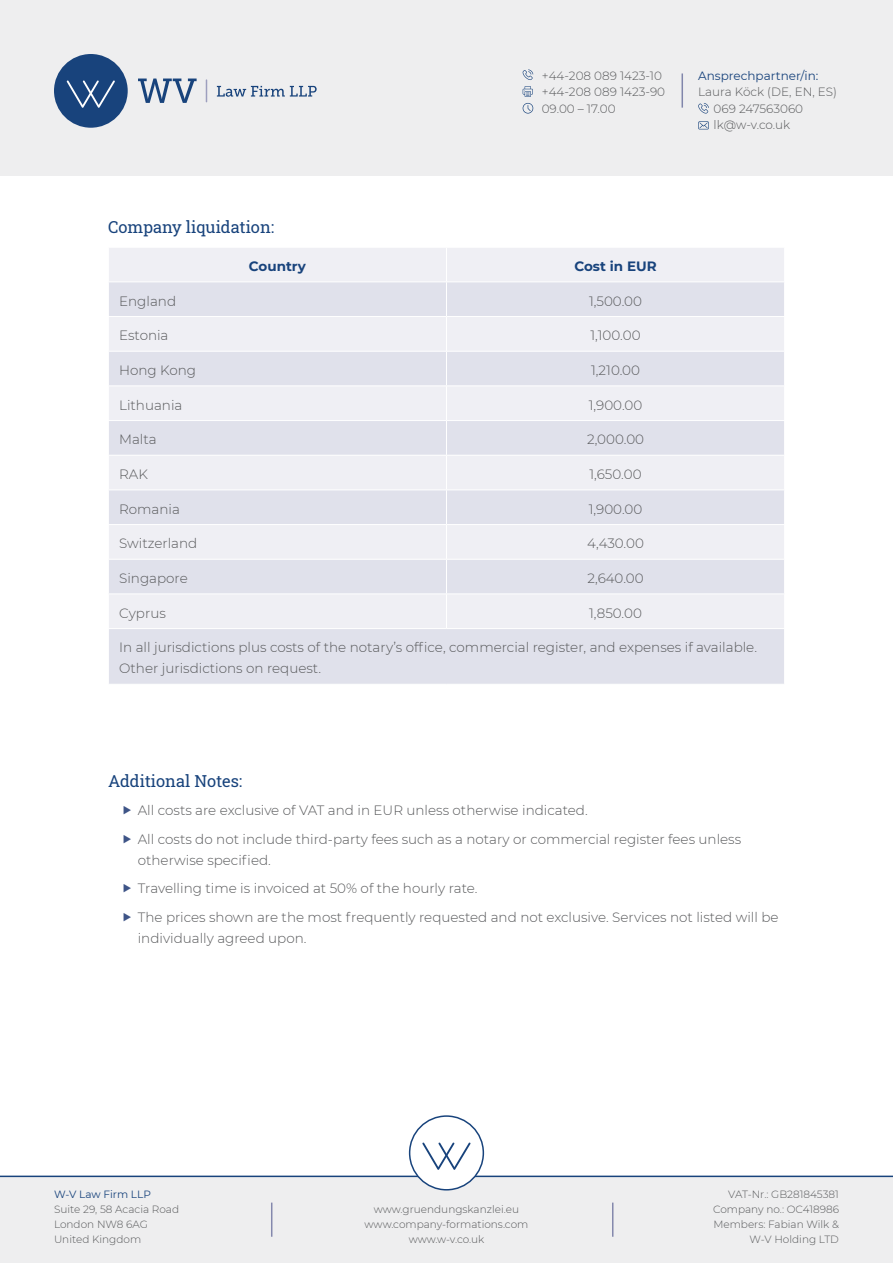
<style>
.page{position:relative;width:893px;height:1263px;background:#fff}
.page>*{position:absolute;margin:0;border:0;box-sizing:border-box;transform-origin:0 0}
.Headline{font:16.5px "Roboto Slab";color:#18437c}
.t1{font:300 13.5px/21px "Montserrat";color:#57585a}
.t2{font:700 13.5px "Montserrat";color:#18437c}
.t3{font:300 12px/16.5px "Montserrat";color:#57585a}
.t4{font:12px "Montserrat";color:#18437c}
.t5{font:300 10.5px/15px "Montserrat";color:#57585a}
.t6{font:10.5px "Montserrat";color:#18437c}
</style>
<div class="page">
<div style="left:109px;top:248px;width:675px;height:33px;background:#efeff4"></div>
<svg style="left:109px;top:282px;width:675px;height:402px;fill:#e0e1eb"></svg>
<hr style="left:108px;top:316px;width:338px;height:1px;background:#fff">
<hr style="left:446px;top:316px;width:339px;height:1px;background:#fff">
<hr style="left:108px;top:351px;width:338px;height:1px;background:#fff">
<hr style="left:446px;top:351px;width:339px;height:1px;background:#fff">
<hr style="left:108px;top:385px;width:338px;height:1px;background:#fff">
<hr style="left:446px;top:385px;width:339px;height:1px;background:#fff">
<hr style="left:108px;top:420px;width:338px;height:1px;background:#fff">
<hr style="left:446px;top:420px;width:339px;height:1px;background:#fff">
<hr style="left:108px;top:455px;width:338px;height:1px;background:#fff">
<hr style="left:446px;top:455px;width:339px;height:1px;background:#fff">
<hr style="left:108px;top:489px;width:338px;height:1px;background:#fff">
<hr style="left:446px;top:489px;width:339px;height:1px;background:#fff">
<hr style="left:108px;top:524px;width:338px;height:1px;background:#fff">
<hr style="left:446px;top:524px;width:339px;height:1px;background:#fff">
<hr style="left:108px;top:559px;width:338px;height:1px;background:#fff">
<hr style="left:446px;top:559px;width:339px;height:1px;background:#fff">
<hr style="left:108px;top:593px;width:338px;height:1px;background:#fff">
<hr style="left:446px;top:593px;width:339px;height:1px;background:#fff">
<hr style="left:108px;top:628px;width:338px;height:1px;background:#fff">
<hr style="left:446px;top:628px;width:339px;height:1px;background:#fff">
<hr style="left:446px;top:248px;width:1px;height:33px;background:#fff">
<hr style="left:446px;top:282px;width:1px;height:34px;background:#fff">
<hr style="left:446px;top:317px;width:1px;height:34px;background:#fff">
<hr style="left:446px;top:352px;width:1px;height:33px;background:#fff">
<hr style="left:446px;top:386px;width:1px;height:34px;background:#fff">
<hr style="left:446px;top:421px;width:1px;height:34px;background:#fff">
<hr style="left:446px;top:456px;width:1px;height:33px;background:#fff">
<hr style="left:446px;top:490px;width:1px;height:34px;background:#fff">
<hr style="left:446px;top:525px;width:1px;height:34px;background:#fff">
<hr style="left:446px;top:560px;width:1px;height:33px;background:#fff">
<hr style="left:446px;top:594px;width:1px;height:34px;background:#fff">
<div style="left:0;top:1176px;width:893px;height:87px;background:#eeeeef"></div>
<div style="left:0;top:0;width:893px;height:176px;background:#eeeeef"></div>
<div style="left:54px;top:54px;width:74px;height:74px;background:#18437c;border-radius:50%"></div>
<svg style="left:67px;top:80px;width:48px;height:28px"></svg>
<svg style="left:138px;top:79px;width:59px;height:24px"></svg>
<svg style="left:217px;top:86px;width:100px;height:11px"></svg>
<svg style="left:206px;top:79px;width:1px;height:23px"></svg>
<svg style="left:523px;top:69px;width:10px;height:11px"></svg>
<svg style="left:698px;top:103px;width:11px;height:11px"></svg>
<hr style="left:681px;top:73px;width:2px;height:35px;background:#8186ab">
<svg style="left:523px;top:86px;width:10px;height:11px"></svg>
<svg style="left:523px;top:103px;width:10px;height:11px"></svg>
<svg style="left:698px;top:121px;width:11px;height:8px"></svg>
<hr style="left:271px;top:1202px;width:1px;height:35px;background:#8488ad">
<hr style="left:612px;top:1202px;width:1px;height:35px;background:#8488ad">
<hr style="left:0;top:1175px;width:893px;height:2px;background:#18437c">
<div style="left:410px;top:1116px;width:73px;height:74px;background:#fff;border-radius:50%"></div>
<div style="left:409px;top:1115px;width:75px;height:75px;border:2px solid #18437c;border-radius:50%"></div>
<svg style="left:422px;top:1142px;width:49px;height:28px"></svg>
<p class="t3" style="left:542px;top:67px;width:125px">+44-208 089 1423-10 +44-208 089 1423-90<br>09.00 – 17.00</p>
<p class="t4" style="left:698px;top:67px;width:122px">Ansprechpartner/in:</p>
<p class="t3" style="left:714px;top:84px;width:125px;text-indent:-15px">Laura Köck (DE, EN, ES)<br>069 247563060 lk@w-v.co.uk</p>
<p class="Headline" style="left:108px;top:216px;width:168px">Company liquidation:</p>
<p class="t2" style="left:249px;top:257px;width:59px">Country</p>
<p class="t2" style="left:574px;top:257px;width:84px">Cost in EUR</p>
<p class="t1" style="left:119px;top:290px;width:58px">England</p>
<p class="t1" style="left:589px;top:290px;width:54px">1,500.00</p>
<p class="t1" style="left:119px;top:325px;width:51px">Estonia</p>
<p class="t1" style="left:590px;top:325px;width:52px">1,100.00</p>
<p class="t1" style="left:119px;top:359px;width:78px">Hong Kong</p>
<p class="t1" style="left:591px;top:359px;width:51px">1,210.00</p>
<p class="t1" style="left:119px;top:394px;width:65px">Lithuania</p>
<p class="t1" style="left:589px;top:394px;width:55px">1,900.00</p>
<p class="t1" style="left:119px;top:429px;width:39px">Malta</p>
<p class="t1" style="left:587px;top:429px;width:59px">2,000.00</p>
<p class="t1" style="left:119px;top:463px;width:30px">RAK</p>
<p class="t1" style="left:589px;top:463px;width:54px">1,650.00</p>
<p class="t1" style="left:119px;top:498px;width:62px">Romania</p>
<p class="t1" style="left:589px;top:498px;width:55px">1,900.00</p>
<p class="t1" style="left:119px;top:533px;width:80px">Switzerland</p>
<p class="t1" style="left:587px;top:533px;width:58px">4,430.00</p>
<p class="t1" style="left:119px;top:567px;width:70px">Singapore</p>
<p class="t1" style="left:587px;top:567px;width:58px">2,640.00</p>
<p class="t1" style="left:119px;top:602px;width:48px">Cyprus</p>
<p class="t1" style="left:589px;top:602px;width:54px">1,850.00</p>
<p class="t1" style="left:119px;top:637px;width:639px">In all jurisdictions plus costs of the notary’s office, commercial register, and expenses if available.<br>Other jurisdictions on request.</p>
<p class="Headline" style="left:108px;top:769px;width:136px">Additional Notes:</p>
<p class="t1" style="left:138px;top:800px;width:451px">All costs are exclusive of VAT and in EUR unless otherwise indicated.</p>
<p class="t1" style="left:138px;top:828px;width:605px">All costs do not include third-party fees such as a notary or commercial register fees unless otherwise specified.</p>
<p class="t1" style="left:138px;top:878px;width:341px">Travelling time is invoiced at 50% of the hourly rate.</p>
<p class="t1" style="left:138px;top:906px;width:642px">The prices shown are the most frequently requested and not exclusive. Services not listed will be individually agreed upon.</p>
<p class="t6" style="left:54px;top:1187px;width:98px">W-V Law Firm LLP</p>
<p class="t5" style="left:54px;top:1201px;width:127px">Suite 29, 58 Acacia Road<br>London NW8 6AG<br>United Kingdom</p>
<p class="t5" style="left:365px;top:1201px;width:165px;text-align:center">www.gruendungskanzlei.eu www.company-formations.com www.w-v.co.uk</p>
<p class="t5" style="left:713px;top:1186px;width:127px;text-align:right">VAT-Nr.: GB281845381<br>Company no.: OC418986<br>Members: Fabian Wilk &amp;<br>W-V Holding LTD</p>
</div>
